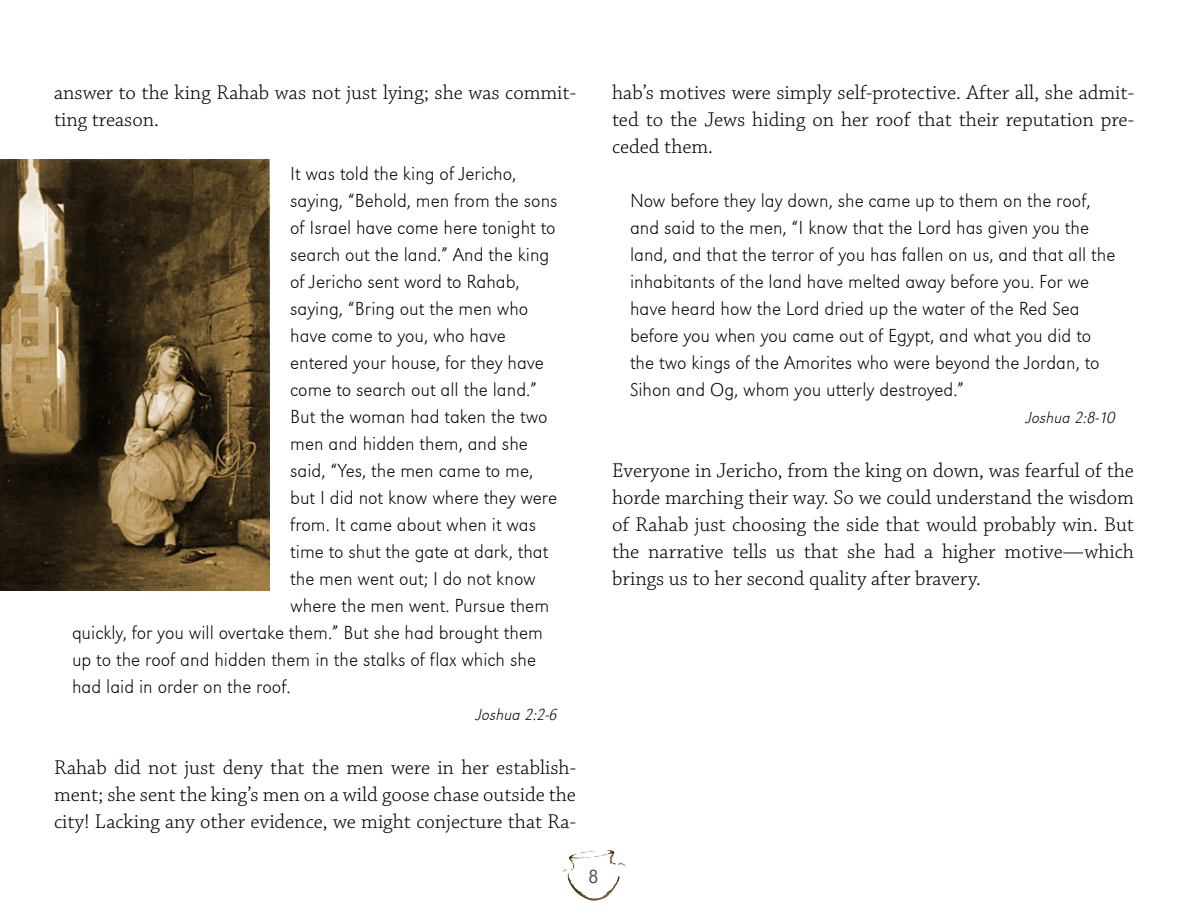
<style>
.page{position:relative;width:1188px;height:918px;background:#fff}
.page>*{position:absolute;margin:0;border:0;box-sizing:border-box;transform-origin:0 0}
.t1{font:300 21px/27px "Chaparral Pro";color:#000;text-align:justify}
.t2{font:19.5px/27px "URW Grotesk T Extr Ligh";color:#000}
.t3{font:19.5px "URW Grotesk T Ligh";color:#4d4d4d}
.t4{font:16.5px "URW Grotesk T Extr Ligh Obli";color:#000}
</style>
<div class="page">
<svg style="left:563px;top:850px;width:62px;height:51px"></svg>
<img style="left:0;top:159px;width:270px;height:431px">
<p class="t1" style="left:54px;top:80px;width:524px">answer to the king Rahab was not just lying; she was commit&shy;ting treason.</p>
<p class="t2" style="left:290px;top:161px;width:228px">It was told the king of Jericho,</p>
<p class="t2" style="left:290px;top:188px;width:269px">saying, “Behold, men from the sons</p>
<p class="t2" style="left:290px;top:215px;width:267px">of Israel have come here tonight to</p>
<p class="t2" style="left:290px;top:242px;width:261px">search out the land.” And the king</p>
<p class="t2" style="left:290px;top:269px;width:231px">of Jericho sent word to Rahab,</p>
<p class="t2" style="left:290px;top:296px;width:240px">saying, “Bring out the men who</p>
<p class="t2" style="left:290px;top:323px;width:217px">have come to you, who have</p>
<p class="t2" style="left:290px;top:350px;width:255px">entered your house, for they have</p>
<p class="t2" style="left:290px;top:377px;width:248px">come to search out all the land.”</p>
<p class="t2" style="left:290px;top:404px;width:259px">But the woman had taken the two</p>
<p class="t2" style="left:290px;top:431px;width:239px">men and hidden them, and she</p>
<p class="t2" style="left:290px;top:458px;width:245px">said, “Yes, the men came to me,</p>
<p class="t2" style="left:290px;top:485px;width:268px">but I did not know where they were</p>
<p class="t2" style="left:290px;top:512px;width:247px">from. It came about when it was</p>
<p class="t2" style="left:290px;top:539px;width:260px">time to shut the gate at dark, that</p>
<p class="t2" style="left:290px;top:566px;width:247px">the men went out; I do not know</p>
<p class="t2" style="left:290px;top:593px;width:261px">where the men went. Pursue them</p>
<p class="t2" style="left:72px;top:620px;width:472px">quickly, for you will overtake them.” But she had brought them</p>
<p class="t2" style="left:72px;top:647px;width:466px">up to the roof and hidden them in the stalks of flax which she</p>
<p class="t2" style="left:72px;top:674px;width:220px">had laid in order on the roof.</p>
<p class="t4" style="left:477px;top:707px;width:83px">Joshua 2:2-6</p>
<p class="t1" style="left:54px;top:755px;width:524px">Rahab did not just deny that the men were in her establish&shy;ment; she sent the king’s men on a wild goose chase outside the city! Lacking any other evidence, we might conjecture that Ra-</p>
<p class="t1" style="left:612px;top:80px;width:524px">hab’s motives were simply self-protective. After all, she admit&shy;ted to the Jews hiding on her roof that their reputation pre&shy;ceded them.</p>
<p class="t2" style="left:630px;top:188px;width:487px">Now before they lay down, she came up to them on the roof, and said to the men, “I know that the Lord has given you the land, and that the terror of you has fallen on us, and that all the inhabitants of the land have melted away before you. For we have heard how the Lord dried up the water of the Red Sea before you when you came out of Egypt, and what you did to the two kings of the Amorites who were beyond the Jordan, to Sihon and Og, whom you utterly destroyed.”</p>
<p class="t4" style="left:1027px;top:410px;width:91px">Joshua 2:8-10</p>
<p class="t1" style="left:612px;top:458px;width:524px">Everyone in Jericho, from the king on down, was fearful of the horde marching their way. So we could understand the wisdom of Rahab just choosing the side that would probably win. But the narrative tells us that she had a higher motive—which brings us to her second quality after bravery.</p>
<p class="t3" style="left:588px;top:868px;width:12px">8</p>
</div>
